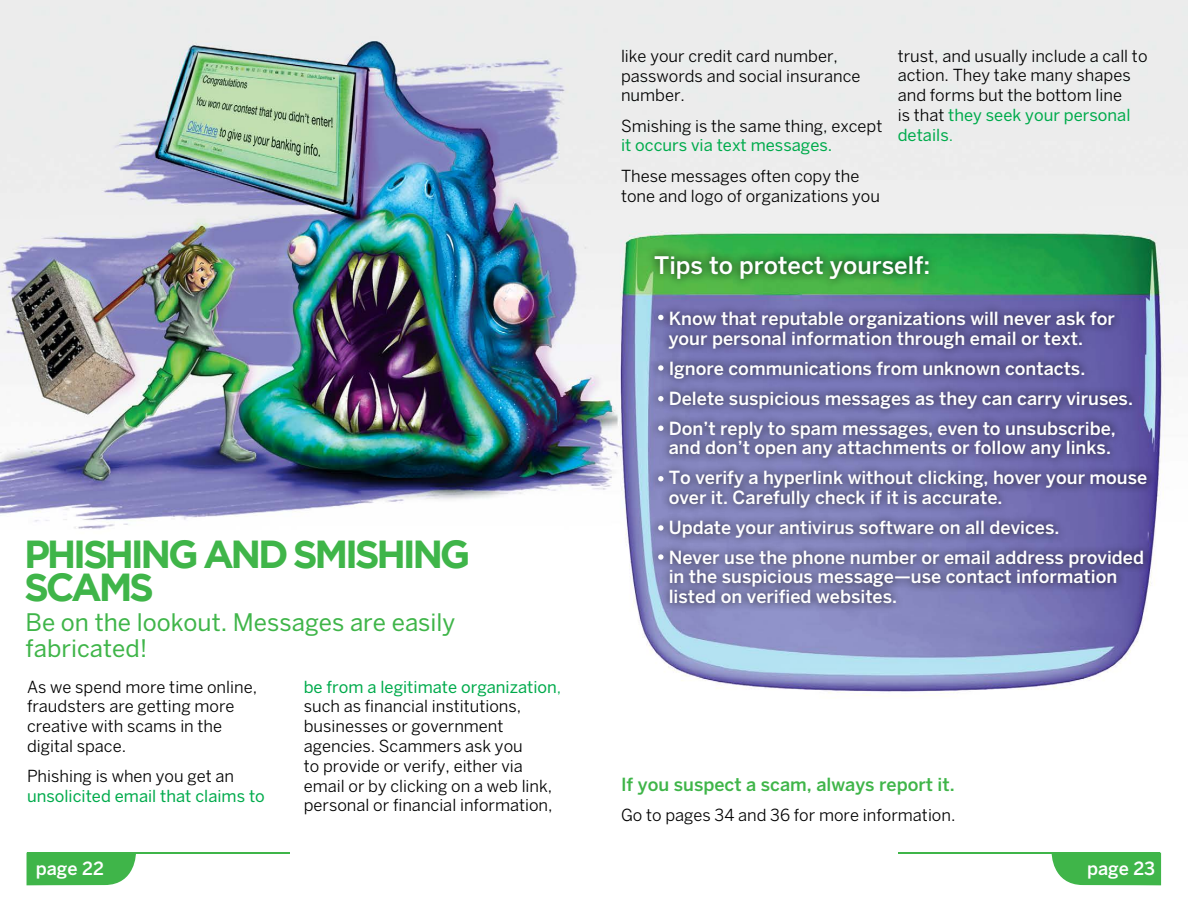
<style>
.page{position:relative;width:1188px;height:918px;background:#fff}
.page>*{position:absolute;margin:0;border:0;box-sizing:border-box;transform-origin:0 0}
.t1{font:700 39px/33px "Gotham";letter-spacing:-.085em;color:#3fb549}
.t2{font:24px/25.5px "Benton Sans";color:#3fb549}
.t3{font:500 24px "Benton Sans";color:#fff}
.t4{font:500 18px/30px "Benton Sans";color:#fff}
.t5{font:500 18px "Benton Sans";color:#3fb549}
.t6{font:16.5px/19.8px "Benton Sans";color:#000}
.t7{font:16.5px "Benton Sans";color:#00ab4c}
.s1{color:#00ab4c}
</style>
<div class="page">
<img style="left:0;top:0;width:1188px;height:886px">
<div style="left:660px;top:303px;width:496px;height:309px;background:#000;opacity:.8"></div>
<div style="left:645px;top:246px;width:292px;height:42px;background:#000;opacity:.8"></div>
<div style="left:27px;top:854px;width:109px;height:31px;background:#3fb549"></div>
<hr style="left:27px;top:853px;width:263px;height:1px;background:#3fb549">
<div style="left:1052px;top:853px;width:109px;height:32px;background:#3fb549"></div>
<hr style="left:898px;top:853px;width:262px;height:1px;background:#3fb549">
<div style="left:649px;top:306px;width:23px;height:23px;background:#000;opacity:.8"></div>
<svg style="left:658px;top:315px;width:6px;height:5px"></svg>
<div style="left:649px;top:387px;width:23px;height:24px;background:#000;opacity:.8"></div>
<svg style="left:658px;top:396px;width:6px;height:5px"></svg>
<div style="left:649px;top:356px;width:23px;height:24px;background:#000;opacity:.8"></div>
<svg style="left:658px;top:365px;width:6px;height:6px"></svg>
<div style="left:649px;top:416px;width:23px;height:24px;background:#000;opacity:.8"></div>
<svg style="left:658px;top:426px;width:6px;height:5px"></svg>
<div style="left:649px;top:467px;width:23px;height:24px;background:#000;opacity:.8"></div>
<svg style="left:658px;top:476px;width:6px;height:5px"></svg>
<div style="left:649px;top:516px;width:23px;height:24px;background:#000;opacity:.8"></div>
<svg style="left:658px;top:525px;width:6px;height:6px"></svg>
<div style="left:649px;top:545px;width:23px;height:24px;background:#000;opacity:.8"></div>
<svg style="left:658px;top:554px;width:6px;height:6px"></svg>
<p class="t6" style="left:621px;top:46px;width:241px">like your credit card number, passwords and social insurance number.</p>
<p class="t6" style="left:621px;top:116px;width:263px">Smishing is the same thing, except</p>
<p class="t7" style="left:621px;top:136px;width:213px">it occurs via text messages.</p>
<p class="t6" style="left:621px;top:166px;width:260px">These messages often copy the tone and logo of organizations you</p>
<p class="t6" style="left:898px;top:46px;width:251px">trust, and usually include a call to action. They take many shapes and forms but the bottom line<br>is that <span class="s1">they seek your personal details</span><span class="s1">.</span></p>
<h1 class="t1" style="left:24px;top:537px;width:448px">PHISHING AND SMISHING<br>SCAMS</h1>
<h2 class="t2" style="left:26px;top:609px;width:431px">Be on the lookout. Messages are easily fabricated!</h2>
<p class="t6" style="left:27px;top:677px;width:232px">As we spend more time online, fraudsters are getting more creative with scams in the digital space.</p>
<p class="t6" style="left:27px;top:766px;width:209px">Phishing is when you get an</p>
<p class="t7" style="left:27px;top:786px;width:239px">unsolicited email that claims to</p>
<p class="t6" style="left:304px;top:677px;width:259px"><span class="s1">be from a legitimate organization</span><span class="s1">, </span>such as financial institutions, businesses or government agencies. Scammers ask you<br>to provide or verify, either via email or by clicking on a web link, personal or financial information,</p>
<h2 class="t3" style="left:654px;top:251px;width:278px">Tips to protect yourself:</h2>
<p class="t4" style="left:669px;top:309px;width:448px;line-height:19.5px">Know that reputable organizations will never ask for your personal information through email or text.</p>
<p class="t4" style="left:669px;top:353px;width:466px">Ignore communications from unknown contacts.<br>Delete suspicious messages as they can carry viruses.<br>Don’t reply to spam messages, even to unsubscribe,</p>
<p class="t4" style="left:669px;top:433px;width:480px">and don’t open any attachments or follow any links.<br>To verify a hyperlink without clicking, hover your mouse</p>
<p class="t4" style="left:669px;top:482px;width:477px">over it. Carefully check if it is accurate.<br>Update your antivirus software on all devices.<br>Never use the phone number or email address provided</p>
<p class="t4" style="left:669px;top:567px;width:450px;line-height:19.5px">in the suspicious message—use contact information listed on verified websites.</p>
<p class="t5" style="left:621px;top:774px;width:335px">If you suspect a scam, always report it.</p>
<p class="t6" style="left:621px;top:805px;width:336px">Go to pages 34 and 36 for more information.</p>
<p class="t4" style="left:36px;top:853px;width:70px">page 22</p>
<p class="t4" style="left:1087px;top:853px;width:70px">page 23</p>
</div>
